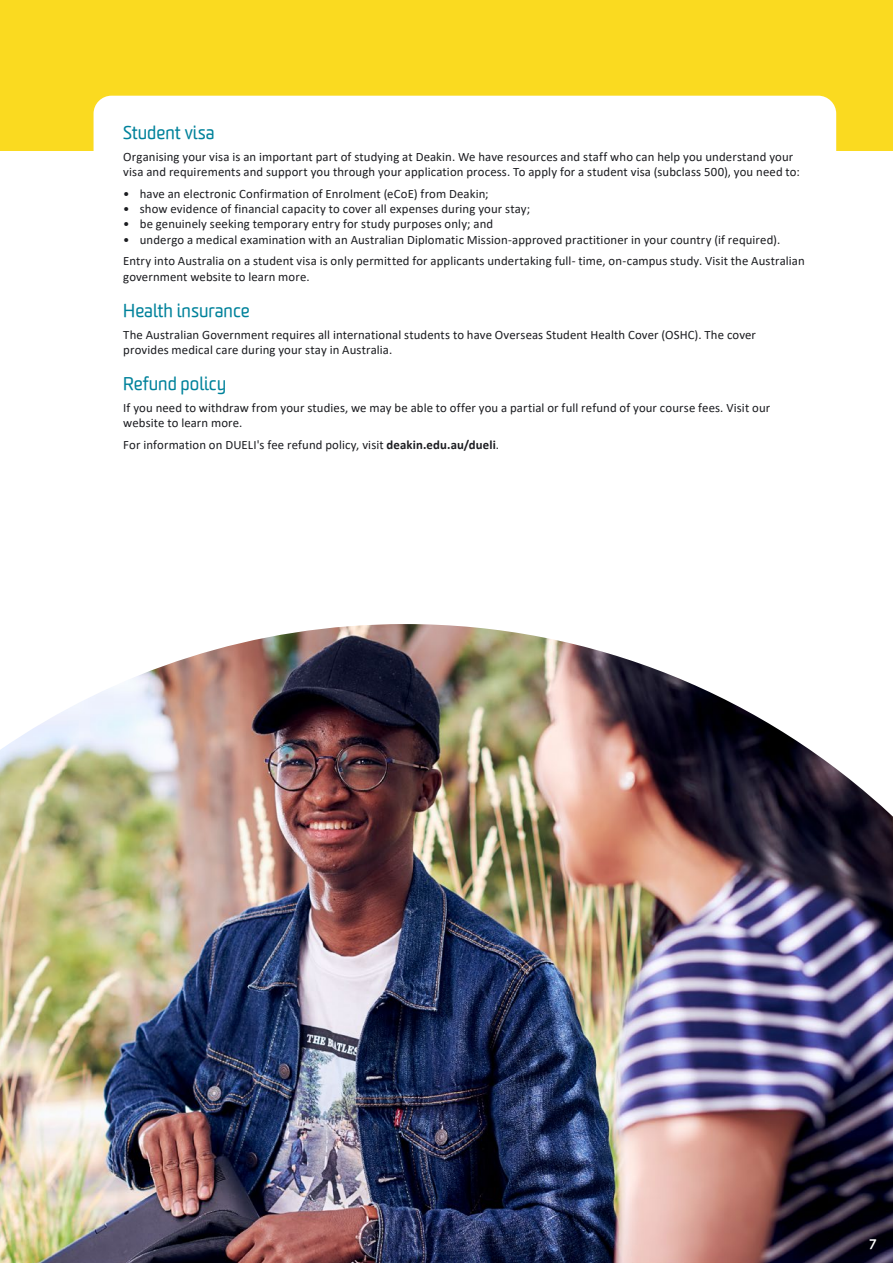
<style>
.page{position:relative;width:893px;height:1263px;background:#fff}
.page>*{position:absolute;margin:0;border:0;box-sizing:border-box;transform-origin:0 0}
.Paragraph_header_-_H{font:18px "Worldly";color:#00829b}
.t1{font:700 13.5px "Worldly";color:#fff}
.Paragraph_text_-_P{font:12.75px/15.3px "Calibri";letter-spacing:.01em;color:#1b1c20}
.s1{font-weight:700}
</style>
<div class="page">
<img style="left:0;top:624px;width:893px;height:639px">
<div style="left:0;top:0;width:893px;height:150px;background:#fada20"></div>
<div style="left:94px;top:96px;width:742px;height:386px;background:#fff;border-radius:18px"></div>
<h2 class="Paragraph_header_-_H" style="left:123px;top:122px;width:93px">Student visa</h2>
<p class="Paragraph_text_-_P" style="left:123px;top:148px;width:678px">Organising your visa is an important part of studying at Deakin. We have resources and staff who can help you understand your visa and requirements and support you through your application process. To apply for a student visa (subclass 500), you need to:</p>
<p class="Paragraph_text_-_P" style="left:123px;top:185px;width:367px">• have an electronic Confirmation of Enrolment (eCoE) from Deakin;</p>
<p class="Paragraph_text_-_P" style="left:123px;top:201px;width:408px">• show evidence of financial capacity to cover all expenses during your stay;</p>
<p class="Paragraph_text_-_P" style="left:123px;top:216px;width:371px">• be genuinely seeking temporary entry for study purposes only; and</p>
<p class="Paragraph_text_-_P" style="left:123px;top:231px;width:658px">• undergo a medical examination with an Australian Diplomatic Mission-approved practitioner in your country (if required).</p>
<p class="Paragraph_text_-_P" style="left:123px;top:253px;width:683px">Entry into Australia on a student visa is only permitted for applicants undertaking full- time, on-campus study. Visit the Australian government website to learn more.</p>
<h2 class="Paragraph_header_-_H" style="left:123px;top:300px;width:128px">Health insurance</h2>
<p class="Paragraph_text_-_P" style="left:123px;top:326px;width:634px">The Australian Government requires all international students to have Overseas Student Health Cover (OSHC). The cover provides medical care during your stay in Australia.</p>
<h2 class="Paragraph_header_-_H" style="left:123px;top:373px;width:104px">Refund policy</h2>
<p class="Paragraph_text_-_P" style="left:123px;top:400px;width:648px">If you need to withdraw from your studies, we may be able to offer you a partial or full refund of your course fees. Visit our website to learn more.</p>
<p class="Paragraph_text_-_P" style="left:123px;top:437px;width:377px">For information on DUELI's fee refund policy, visit <span class="s1">deakin.edu.au/dueli</span>.</p>
<p class="t1" style="left:869px;top:1235px;width:9px">7</p>
</div>
